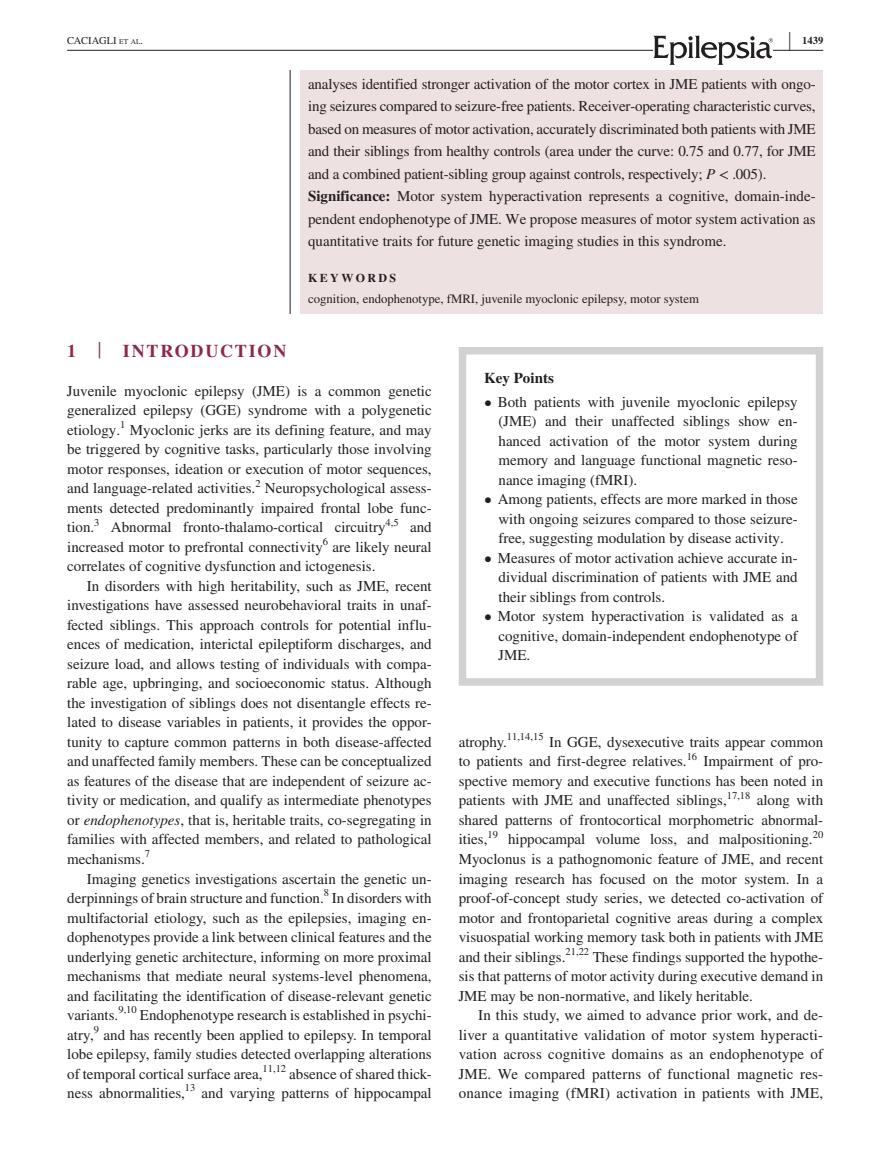
<style>
.page{position:relative;width:893px;height:1174px;background:#fff}
.page>*{position:absolute;margin:0;border:0;box-sizing:border-box;transform-origin:0 0}
.t1{font:700 25.95px "STIX";color:#231f20;scale:.36 1}
.t2{font:700 18px "STIX";letter-spacing:.1em;color:#8c284e}
.t3{font:15px/19.5px "STIX";color:#231f20;text-align:justify}
.t4{font:700 15px "STIX";color:#231f20}
.t5{font:12.75px "STIX";color:#231f20}
.t6{font:700 12px "STIX";letter-spacing:.2em;color:#231f20}
.t7{font:10.5px "STIX";color:#231f20}
.t8{font:10.5px "STIX";color:#231f20}
.t9{font:700 10.5px "STIX";color:#231f20}
.s1{font-size:7.35px}
.s2{font-style:italic}
.s3{font-weight:700}
.s4{font-weight:400;font-size:23.7px}
</style>
<div class="page">
<hr style="left:67px;top:50px;width:756px;height:1px;background:#231f20">
<svg style="left:653px;top:35px;width:120px;height:30px"></svg>
<div style="left:301px;top:70px;width:522px;height:244px;background:#eee1e1"></div>
<hr style="left:290px;top:70px;width:1px;height:244px;background:#231f20">
<div style="left:459px;top:347px;width:364px;height:338px;border:8px solid #d1d2d4"></div>
<h1 class="t1" style="left:789px;top:26px;width:7px">|</h1>
<p class="t8" style="left:67px;top:33px;width:78px">CACIAGLI <span class="s1">et al</span> .</p>
<p class="t9" style="left:802px;top:34px;width:22px">1439</p>
<p class="t3" style="left:308px;top:74px;width:509px;line-height:22.5px;text-align:left">analyses identified stronger activation of the motor cortex in JME patients with ongo&shy;ing seizures compared to seizure-free patients. Receiver-operating characteristic curves, based on measures of motor activation, accurately discriminated both patients with JME and their siblings from healthy controls (area under the curve: 0.75 and 0.77, for JME and a combined patient-sibling group against controls, respectively; <span class="s2">P</span> &lt; .005).<br><span class="s3">Significance:</span> Motor system hyperactivation represents a cognitive, domain-inde&shy;pendent endophenotype of JME. We propose measures of motor system activation as quantitative traits for future genetic imaging studies in this syndrome.</p>
<p class="t6" style="left:308px;top:271px;width:90px">KEYWORDS</p>
<p class="t5" style="left:308px;top:290px;width:392px">cognition, endophenotype, fMRI, juvenile myoclonic epilepsy, motor system</p>
<p class="t2" style="left:67px;top:340px;width:221px">1 <span class="s4">|</span> INTRODUCTION</p>
<p class="t3" style="left:67px;top:382px;width:366px">Juvenile myoclonic epilepsy (JME) is a common genetic generalized epilepsy (GGE) syndrome with a polygenetic etiology.</p>
<p class="t7" style="left:120px;top:417px;width:7px">1</p>
<p class="t3" style="left:67px;top:421px;width:366px;text-indent:63px">Myoclonic jerks are its defining feature, and may be triggered by cognitive tasks, particularly those involving motor responses, ideation or execution of motor sequences, and language-related activities.</p>
<p class="t7" style="left:255px;top:476px;width:7px">2</p>
<p class="t3" style="left:67px;top:479px;width:366px;text-indent:198px">Neuropsychological assess&shy;ments detected predominantly impaired frontal lobe func&shy;tion.</p>
<p class="t7" style="left:94px;top:515px;width:7px">3</p>
<p class="t3" style="left:111px;top:518px;width:276px">Abnormal fronto-thalamo-cortical circuitry</p>
<p class="t7" style="left:385px;top:515px;width:15px">4,5</p>
<p class="t3" style="left:410px;top:518px;width:23px">and</p>
<p class="t3" style="left:67px;top:538px;width:257px">increased motor to prefrontal connectivity</p>
<p class="t7" style="left:323px;top:534px;width:7px">6</p>
<p class="t3" style="left:67px;top:538px;width:366px;text-indent:265px">are likely neural correlates of cognitive dysfunction and ictogenesis.</p>
<p class="t3" style="left:67px;top:577px;width:366px;text-indent:19px">In disorders with high heritability, such as JME, recent investigations have assessed neurobehavioral traits in unaf&shy;fected siblings. This approach controls for potential influ&shy;ences of medication, interictal epileptiform discharges, and seizure load, and allows testing of individuals with compa&shy;rable age, upbringing, and socioeconomic status. Although the investigation of siblings does not disentangle effects re&shy;lated to disease variables in patients, it provides the oppor&shy;tunity to capture common patterns in both disease-affected and unaffected family members. These can be conceptualized as features of the disease that are independent of seizure ac&shy;tivity or medication, and qualify as intermediate phenotypes or <span class="s2">endophenotypes</span>, that is, heritable traits, co-segregating in families with affected members, and related to pathological mechanisms.</p>
<p class="t7" style="left:145px;top:846px;width:7px">7</p>
<p class="t3" style="left:67px;top:869px;width:366px;text-indent:20px">Imaging genetics investigations ascertain the genetic un&shy;derpinnings of brain structure and function.</p>
<p class="t7" style="left:324px;top:885px;width:7px">8</p>
<p class="t3" style="left:67px;top:889px;width:366px;text-indent:265px">In disorders with multifactorial etiology, such as the epilepsies, imaging en&shy;dophenotypes provide a link between clinical features and the underlying genetic architecture, informing on more proximal mechanisms that mediate neural systems-level phenomena, and facilitating the identification of disease-relevant genetic variants.<sup>9,10</sup> Endophenotype research is established in psychi&shy;atry,</p>
<p class="t7" style="left:94px;top:1022px;width:7px">9</p>
<p class="t3" style="left:67px;top:1025px;width:366px;text-indent:36px">and has recently been applied to epilepsy. In temporal lobe epilepsy, family studies detected overlapping alterations of temporal cortical surface area,</p>
<p class="t7" style="left:263px;top:1061px;width:25px">11,12</p>
<p class="t3" style="left:289px;top:1064px;width:144px">absence of shared thick-</p>
<p class="t3" style="left:67px;top:1084px;width:119px">ness abnormalities,</p>
<p class="t7" style="left:185px;top:1080px;width:12px">13</p>
<p class="t3" style="left:202px;top:1084px;width:232px">and varying patterns of hippocampal</p>
<p class="t4" style="left:484px;top:369px;width:71px">Key Points</p>
<p class="t3" style="left:498px;top:393px;width:301px;text-indent:-14px">• Both patients with juvenile myoclonic epilepsy (JME) and their unaffected siblings show en&shy;hanced activation of the motor system during memory and language functional magnetic reso&shy;nance imaging (fMRI).</p>
<p class="t3" style="left:498px;top:490px;width:301px;text-indent:-14px">• Among patients, effects are more marked in those with ongoing seizures compared to those seizure&shy;free, suggesting modulation by disease activity.</p>
<p class="t3" style="left:498px;top:549px;width:301px;text-indent:-14px">• Measures of motor activation achieve accurate in&shy;dividual discrimination of patients with JME and their siblings from controls.</p>
<p class="t3" style="left:498px;top:607px;width:301px;text-indent:-14px">• Motor system hyperactivation is validated as a cognitive, domain-independent endophenotype of JME.</p>
<p class="t3" style="left:459px;top:733px;width:50px">atrophy.</p>
<p class="t7" style="left:507px;top:729px;width:38px">11,14,15</p>
<p class="t3" style="left:459px;top:733px;width:366px;text-indent:90px">In GGE, dysexecutive traits appear common to patients and first-degree relatives.</p>
<p class="t7" style="left:687px;top:749px;width:12px">16</p>
<p class="t3" style="left:459px;top:752px;width:366px;text-indent:245px">Impairment of pro&shy;spective memory and executive functions has been noted in patients with JME and unaffected siblings,</p>
<p class="t7" style="left:727px;top:788px;width:25px">17,18</p>
<p class="t3" style="left:459px;top:791px;width:366px;text-indent:298px">along with shared patterns of frontocortical morphometric abnormal&shy;ities,</p>
<p class="t7" style="left:487px;top:827px;width:12px">19</p>
<p class="t3" style="left:508px;top:830px;width:306px">hippocampal volume loss, and malpositioning.</p>
<p class="t7" style="left:813px;top:827px;width:12px">20</p>
<p class="t3" style="left:459px;top:850px;width:366px">Myoclonus is a pathognomonic feature of JME, and recent imaging research has focused on the motor system. In a proof-of-concept study series, we detected co-activation of motor and frontoparietal cognitive areas during a complex visuospatial working memory task both in patients with JME and their siblings.</p>
<p class="t7" style="left:566px;top:944px;width:25px">21,22</p>
<p class="t3" style="left:459px;top:947px;width:366px;text-indent:134px">These findings supported the hypothe&shy;sis that patterns of motor activity during executive demand in JME may be non-normative, and likely heritable.</p>
<p class="t3" style="left:459px;top:1006px;width:366px;text-indent:20px">In this study, we aimed to advance prior work, and de&shy;liver a quantitative validation of motor system hyperacti&shy;vation across cognitive domains as an endophenotype of JME. We compared patterns of functional magnetic res&shy;onance imaging (fMRI) activation in patients with JME,</p>
</div>
